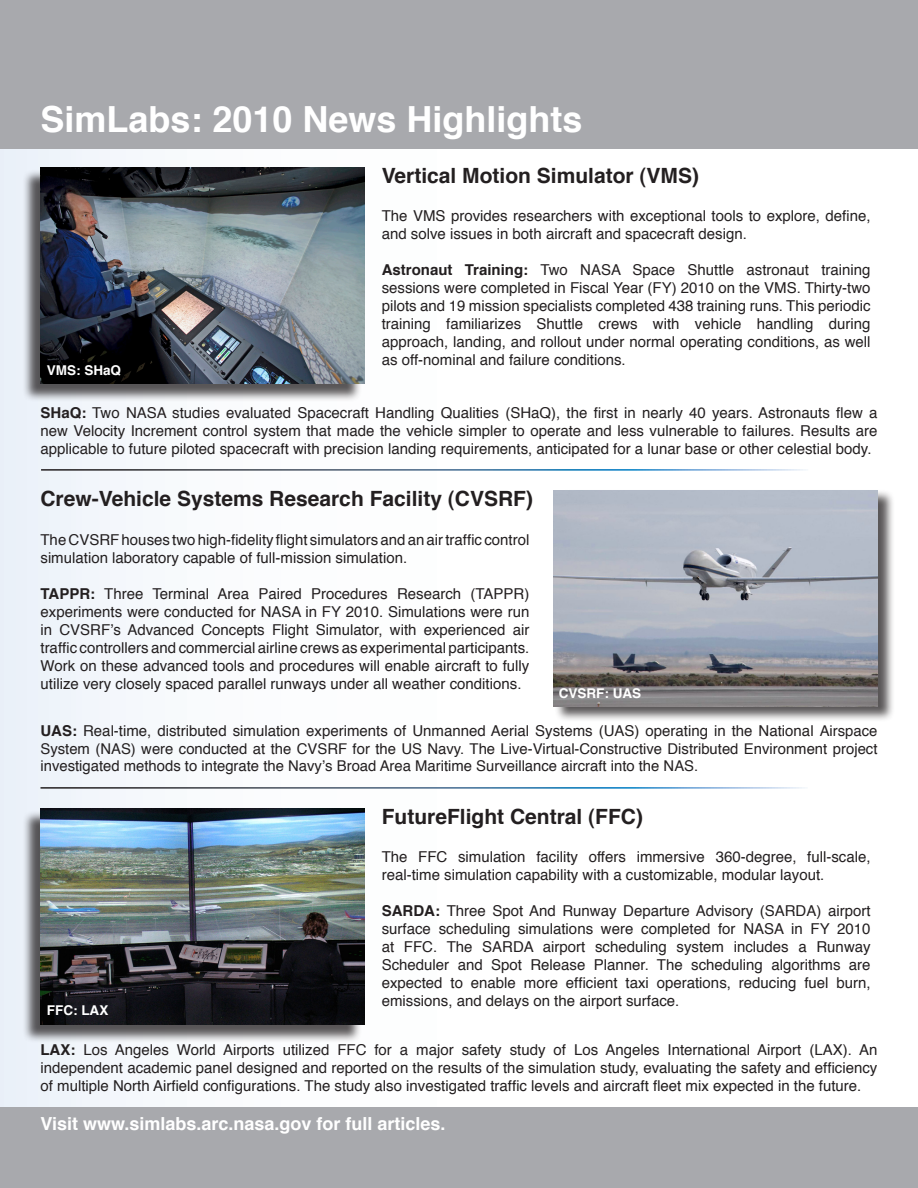
<style>
.page{position:relative;width:918px;height:1188px;background:#fff}
.page>*{position:absolute;margin:0;border:0;box-sizing:border-box;transform-origin:0 0}
.t1{font:700 36px "Helvetica";color:#fff}
.t2{font:700 21px "Helvetica";color:#231f20}
.t3{font:700 18px "Helvetica";color:#fff}
.t4{font:15px/18px "Helvetica";color:#231f20;text-align:justify}
.t5{font:14.85px/17.9px "Helvetica";color:#231f20}
.t6{font:700 13.5px "Helvetica";color:#fff}
.s1{font-weight:700}
.s2{font-size:14.85px}
</style>
<div class="page">
<div style="left:0;top:58px;width:918px;height:1104px;background:linear-gradient(to right,#f3f6fb,#fff)"></div>
<div style="left:0;top:1107px;width:918px;height:81px;background:#a8a9ad"></div>
<div style="left:0;top:0;width:918px;height:148px;background:#a8a9ad"></div>
<hr style="left:41px;top:469px;width:767px;height:2px;background:#fff">
<hr style="left:40px;top:787px;width:768px;height:2px;background:#fff">
<div style="left:554px;top:489px;width:341px;height:233px;background:#231f20;opacity:.75"></div>
<div style="left:22px;top:810px;width:340px;height:233px;background:#231f20;opacity:.75"></div>
<img style="left:40px;top:808px;width:324px;height:216px">
<div style="left:22px;top:170px;width:340px;height:232px;background:#231f20;opacity:.75"></div>
<img style="left:40px;top:167px;width:324px;height:216px">
<img style="left:553px;top:491px;width:324px;height:216px">
<p class="t1" style="left:40px;top:91px;width:544px">SimLabs: 2010 News Highlights</p>
<p class="t6" style="left:47px;top:360px;width:76px">VMS: SHaQ</p>
<p class="t2" style="left:382px;top:159px;width:319px">Vertical Motion Simulator (VMS)</p>
<p class="t4" style="left:382px;top:208px;width:490px">The VMS provides researchers with exceptional tools to explore, define, and solve issues in both aircraft and spacecraft design.</p>
<p class="t4" style="left:382px;top:262px;width:490px"><span class="s1">Astronaut Training:</span> Two NASA Space Shuttle astronaut training sessions were completed in Fiscal Year (FY) 2010 on the VMS. Thirty-two pilots and 19 mission specialists completed 438 training runs. This periodic training familiarizes Shuttle crews with vehicle handling during approach, landing, and rollout under normal operating conditions, as well as off-nominal and failure conditions.</p>
<p class="t4" style="left:40px;top:404px;width:838px"><span class="s1">SHaQ:</span> Two NASA studies evaluated Spacecraft Handling Qualities (SHaQ), the first in nearly 40 years. Astronauts flew a new Velocity Increment control system that made the vehicle simpler to operate and less vulnerable to failures. Results are applicable to future piloted spacecraft with precision landing requirements, anticipated for a lunar base or other celestial body.</p>
<p class="t2" style="left:40px;top:482px;width:494px">Crew-Vehicle Systems Research Facility (CVSRF)</p>
<p class="t4" style="left:40px;top:531px;width:490px">The CVSRF houses two high-fidelity flight simulators and an air traffic control simulation laboratory capable of full-mission simulation.</p>
<p class="t4" style="left:40px;top:585px;width:490px"><span class="s1">TAPPR:</span> Three Terminal Area Paired Procedures Research (TAPPR) experiments were conducted for NASA in FY 2010. Simulations were run in CVSRF’s Advanced Concepts Flight Simulator, with experienced air traffic controllers and commercial airline crews as experimental participants.<br>Work on these advanced tools and procedures will enable aircraft to fully utilize very closely spaced parallel runways under all weather conditions.</p>
<p class="t6" style="left:559px;top:683px;width:84px">CVSRF: UAS</p>
<p class="t4" style="left:40px;top:722px;width:838px"><span class="s1">UAS:</span> Real-time, distributed simulation experiments of Unmanned Aerial Systems (UAS) operating in the National <span class="s2">Airspace</span></p>
<p class="t5" style="left:40px;top:740px;width:838px">System (NAS) were conducted at the CVSRF for the US Navy. The Live-Virtual-Constructive Distributed Environment project investigated methods to integrate the Navy’s Broad Area Maritime Surveillance aircraft into the NAS.</p>
<p class="t6" style="left:47px;top:1000px;width:63px">FFC: LAX</p>
<p class="t2" style="left:382px;top:799px;width:263px">FutureFlight Central (FFC)</p>
<p class="t4" style="left:382px;top:848px;width:490px">The FFC simulation facility offers immersive 360-degree, full-scale, real-time simulation capability with a customizable, modular layout.</p>
<p class="t4" style="left:382px;top:902px;width:490px"><span class="s1">SARDA:</span> Three Spot And Runway Departure Advisory (SARDA) airport surface scheduling simulations were completed for NASA in FY 2010 at FFC. The SARDA airport scheduling system includes a Runway Scheduler and Spot Release Planner. The scheduling algorithms are expected to enable more efficient taxi operations, reducing fuel burn, emissions, and delays on the airport surface.</p>
<p class="t4" style="left:40px;top:1041px;width:838px"><span class="s1">LAX:</span> Los Angeles World Airports utilized FFC for a major safety study of Los Angeles International Airport (LAX). An independent academic panel designed and reported on the results of the simulation study, evaluating the safety and efficiency of multiple North Airfield configurations. The study also investigated traffic levels and aircraft fleet mix expected in the future.</p>
<p class="t3" style="left:40px;top:1109px;width:407px">Visit www.simlabs.arc.nasa.gov for full articles.</p>
</div>
